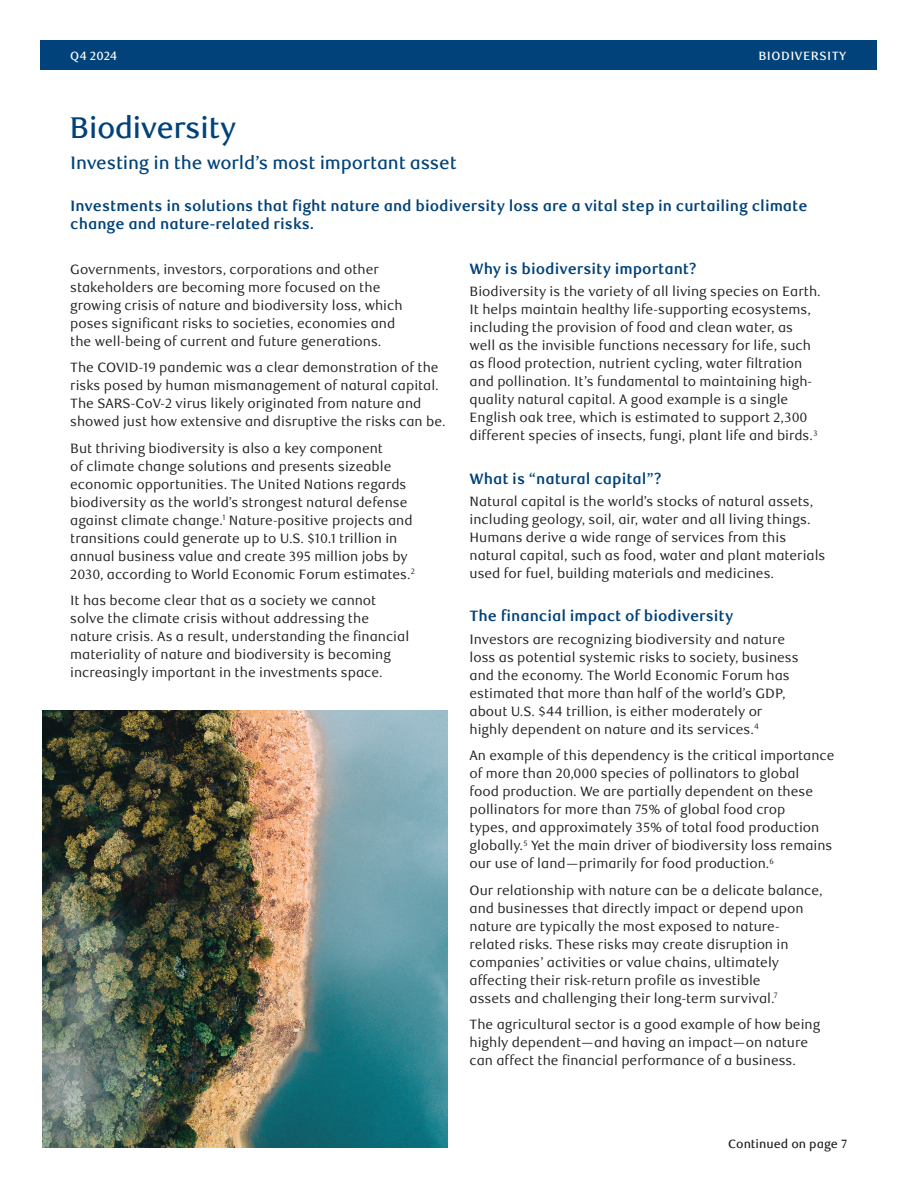
<style>
.page{position:relative;width:918px;height:1188px;background:#fff}
.page>*{position:absolute;margin:0;border:0;box-sizing:border-box;transform-origin:0 0}
.t1{font:500 30px "RBC Display";color:#004279}
.t2{font:500 18px "RBC Text";letter-spacing:-.01em;color:#004279}
.t3{font:700 15px/18px "RBC Text";color:#004279}
.t4{font:13.5px/18px "RBC Text";color:#231f20}
.t5{font:500 12px "RBC Text";letter-spacing:.04em;color:#fff}
.t6{font:500 12px "RBC Text";color:#231f20}
</style>
<div class="page">
<img style="left:42px;top:711px;width:406px;height:437px">
<div style="left:40px;top:40px;width:837px;height:30px;background:#004279"></div>
<p class="t5" style="left:70px;top:48px;width:49px">Q4 2024</p>
<p class="t5" style="left:758px;top:48px;width:90px">BIODIVERSITY</p>
<h1 class="t1" style="left:70px;top:111px;width:167px">Biodiversity</h1>
<h2 class="t2" style="left:70px;top:152px;width:388px">Investing in the world’s most important asset</h2>
<p class="t3" style="left:70px;top:197px;width:739px">Investments in solutions that fight nature and biodiversity loss are a vital step in curtailing climate change and nature-related risks.</p>
<p class="t4" style="left:70px;top:260px;width:334px">Governments, investors, corporations and other stakeholders are becoming more focused on the growing crisis of nature and biodiversity loss, which poses significant risks to societies, economies and the well-being of current and future generations.</p>
<p class="t4" style="left:70px;top:359px;width:377px">The COVID-19 pandemic was a clear demonstration of the risks posed by human mismanagement of natural capital.<br>The SARS-CoV-2 virus likely originated from nature and showed just how extensive and disruptive the risks can be.</p>
<p class="t4" style="left:70px;top:439px;width:346px">But thriving biodiversity is also a key component<br>of climate change solutions and presents sizeable economic opportunities. The United Nations regards biodiversity as the world’s strongest natural defense against climate change.<sup>1</sup> Nature-positive projects and transitions could generate up to U.S. $10.1 trillion in annual business value and create 395 million jobs by 2030, according to World Economic Forum estimates.<sup>2</sup></p>
<p class="t4" style="left:70px;top:592px;width:341px">It has become clear that as a society we cannot solve the climate crisis without addressing the nature crisis. As a result, understanding the financial materiality of nature and biodiversity is becoming increasingly important in the investments space.</p>
<p class="t3" style="left:470px;top:260px;width:229px">Why is biodiversity important?</p>
<p class="t4" style="left:470px;top:283px;width:353px">Biodiversity is the variety of all living species on Earth.<br>It helps maintain healthy life-supporting ecosystems, including the provision of food and clean water, as well as the invisible functions necessary for life, such as flood protection, nutrient cycling, water filtration and pollination. It’s fundamental to maintaining high&shy;quality natural capital. A good example is a single English oak tree, which is estimated to support 2,300 different species of insects, fungi, plant life and birds.<sup>3</sup></p>
<p class="t3" style="left:470px;top:470px;width:194px">What is “natural capital”?</p>
<p class="t4" style="left:470px;top:492px;width:358px">Natural capital is the world’s stocks of natural assets, including geology, soil, air, water and all living things.<br>Humans derive a wide range of services from this natural capital, such as food, water and plant materials used for fuel, building materials and medicines.</p>
<p class="t3" style="left:470px;top:607px;width:265px">The financial impact of biodiversity</p>
<p class="t4" style="left:470px;top:630px;width:331px">Investors are recognizing biodiversity and nature loss as potential systemic risks to society, business and the economy. The World Economic Forum has estimated that more than half of the world’s GDP, about U.S. $44 trillion, is either moderately or highly dependent on nature and its services.<sup>4</sup></p>
<p class="t4" style="left:470px;top:747px;width:366px">An example of this dependency is the critical importance of more than 20,000 species of pollinators to global<br>food production. We are partially dependent on these pollinators for more than 75% of global food crop<br>types, and approximately 35% of total food production globally.<sup>5</sup> Yet the main driver of biodiversity loss remains our use of land—primarily for food production.<sup>6</sup></p>
<p class="t4" style="left:470px;top:881px;width:355px">Our relationship with nature can be a delicate balance, and businesses that directly impact or depend upon nature are typically the most exposed to nature&shy;related risks. These risks may create disruption in companies’ activities or value chains, ultimately affecting their risk-return profile as investible<br>assets and challenging their long-term survival.<sup>7</sup></p>
<p class="t4" style="left:470px;top:1016px;width:352px">The agricultural sector is a good example of how being highly dependent—and having an impact—on nature can affect the financial performance of a business.</p>
<p class="t6" style="left:728px;top:1136px;width:121px">Continued on page 7</p>
</div>
